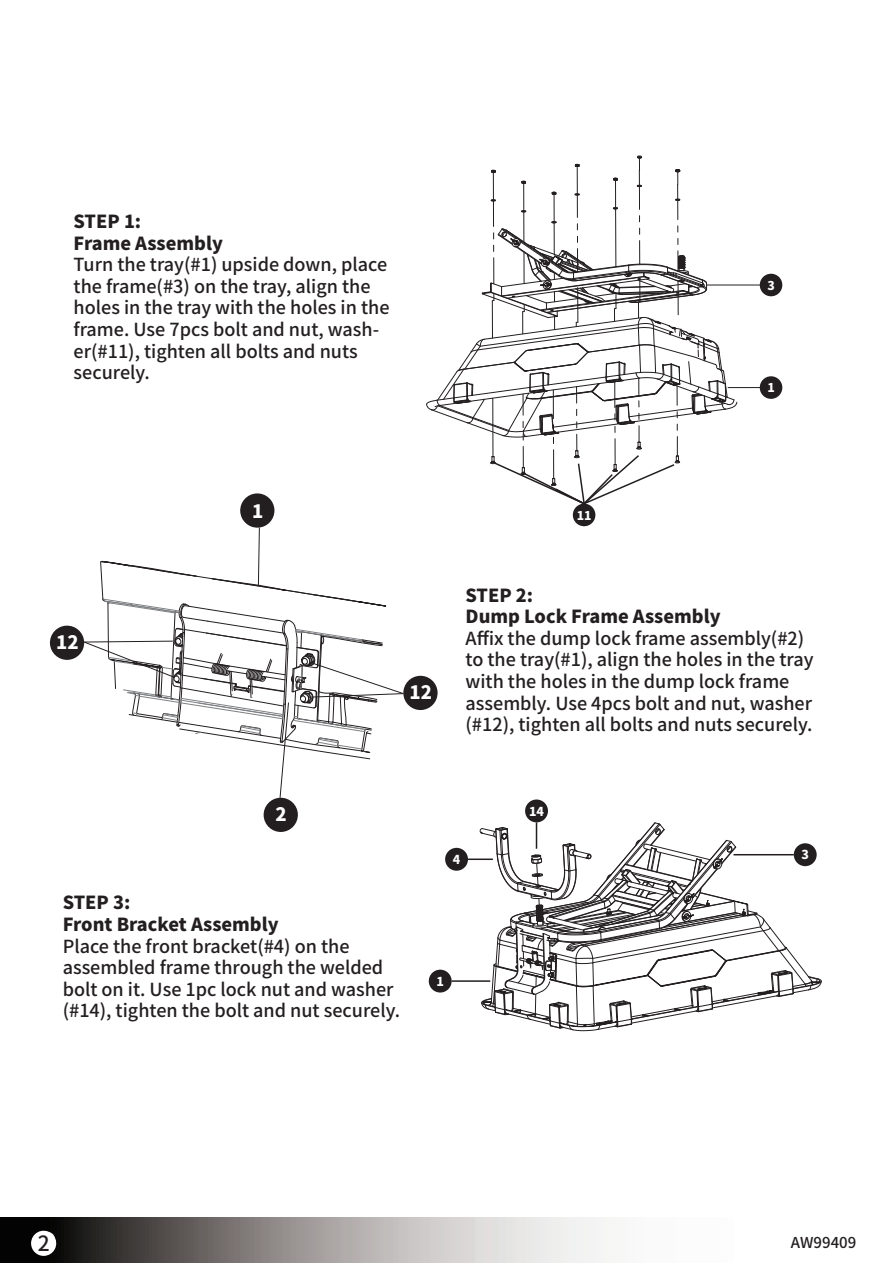
<style>
.page{position:relative;width:893px;height:1263px;background:#fff}
.page>*{position:absolute;margin:0;border:0;box-sizing:border-box;transform-origin:0 0}
.t1{font:500 21px "Noto Sans CJ Ktc";color:#231f20}
.t2{font:900 18.45px "Noto Sans CJ Ktc";color:#fff}
.t3{font:500 18px/21.6px "Noto Sans CJ Ktc";color:#231f20}
.t4{font:900 18px/21.6px "Noto Sans CJ Ktc";color:#231f20}
.t5{font:500 15px "Noto Sans CJ Ktc";color:#231f20}
.t6{font:900 12.3px "Noto Sans CJ Ktc";color:#fff}
.t7{font:900 12.15px "Noto Sans CJ Ktc";color:#fff}
</style>
<div class="page">
<div style="left:240px;top:493px;width:35px;height:35px;background:#231f20;border-radius:50%"></div>
<div style="left:263px;top:797px;width:35px;height:35px;background:#231f20;border-radius:50%"></div>
<div style="left:50px;top:625px;width:35px;height:35px;background:#231f20;border-radius:50%"></div>
<div style="left:403px;top:675px;width:35px;height:35px;background:#231f20;border-radius:50%"></div>
<svg style="left:83px;top:527px;width:321px;height:271px"></svg>
<div style="left:760px;top:376px;width:22px;height:23px;background:#231f20;border-radius:50%"></div>
<div style="left:573px;top:504px;width:22px;height:22px;background:#231f20;border-radius:50%"></div>
<div style="left:760px;top:274px;width:22px;height:22px;background:#231f20;border-radius:50%"></div>
<hr style="left:728px;top:387px;width:32px;height:1px;background:#231f20">
<hr style="left:707px;top:285px;width:53px;height:1px;background:#231f20">
<svg style="left:426px;top:156px;width:311px;height:350px"></svg>
<div style="left:525px;top:799px;width:23px;height:23px;background:#231f20;border-radius:50%"></div>
<div style="left:429px;top:970px;width:23px;height:22px;background:#231f20;border-radius:50%"></div>
<div style="left:445px;top:848px;width:23px;height:23px;background:#231f20;border-radius:50%"></div>
<svg style="left:480px;top:822px;width:342px;height:210px"></svg>
<hr style="left:468px;top:858px;width:25px;height:2px;background:#231f20">
<hr style="left:452px;top:980px;width:38px;height:2px;background:#231f20">
<hr style="left:733px;top:854px;width:61px;height:1px;background:#231f20">
<svg style="left:0;top:1217px;width:601px;height:46px;background:#928f8d"></svg>
<svg style="left:31px;top:1217px;width:29px;height:39px"></svg>
<p class="t4" style="left:74px;top:211px;width:151px">STEP 1:<br>Frame Assembly</p>
<p class="t3" style="left:74px;top:254px;width:317px">Turn the tray(#1) upside down, place the frame(#3) on the tray, align the holes in the tray with the holes in the frame. Use 7pcs bolt and nut, wash&shy;er(#11), tighten all bolts and nuts securely.</p>
<p class="t7" style="left:767px;top:279px;width:9px">3</p>
<p class="t7" style="left:767px;top:381px;width:9px">1</p>
<p class="t2" style="left:56px;top:632px;width:24px">12</p>
<p class="t2" style="left:252px;top:501px;width:13px">1</p>
<p class="t2" style="left:410px;top:682px;width:24px">12</p>
<p class="t7" style="left:577px;top:508px;width:16px">11</p>
<p class="t4" style="left:466px;top:585px;width:257px">STEP 2:<br>Dump Lock Frame Assembly</p>
<p class="t3" style="left:466px;top:628px;width:349px">Affix the dump lock frame assembly(#2) to the tray(#1), align the holes in the tray with the holes in the dump lock frame assembly. Use 4pcs bolt and nut, washer (#12), tighten all bolts and nuts securely.</p>
<p class="t2" style="left:275px;top:804px;width:13px">2</p>
<p class="t4" style="left:63px;top:892px;width:217px">STEP 3:<br>Front Bracket Assembly</p>
<p class="t3" style="left:63px;top:935px;width:339px">Place the front bracket(#4) on the assembled frame through the welded bolt on it. Use 1pc lock nut and washer (#14), tighten the bolt and nut securely.</p>
<p class="t6" style="left:529px;top:804px;width:17px">14</p>
<p class="t6" style="left:453px;top:852px;width:9px">4</p>
<p class="t6" style="left:801px;top:848px;width:9px">3</p>
<p class="t6" style="left:436px;top:974px;width:9px">1</p>
<p class="t1" style="left:38px;top:1231px;width:13px">2</p>
<p class="t5" style="left:791px;top:1234px;width:67px">AW99409</p>
</div>
